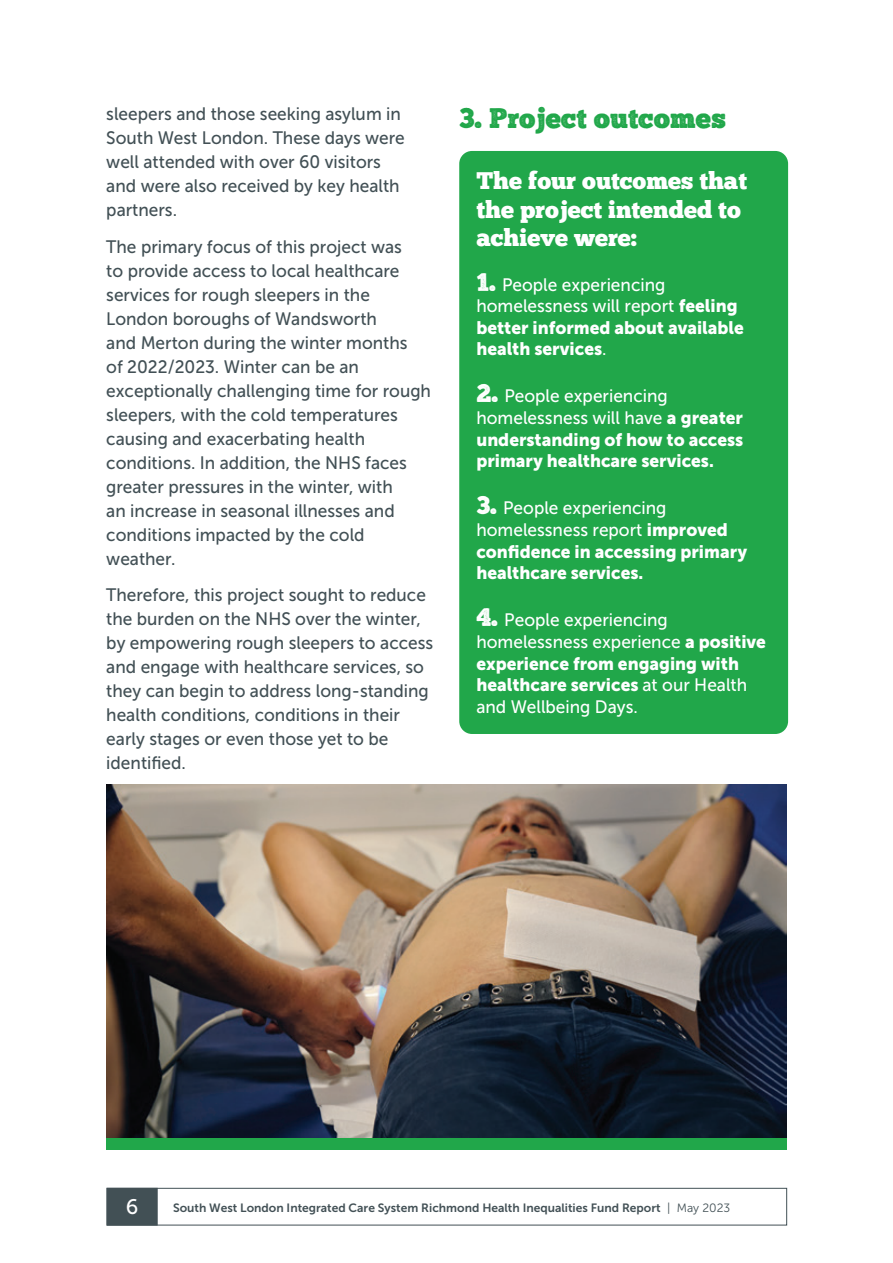
<style>
.page{position:relative;width:893px;height:1263px;background:#fff}
.page>*{position:absolute;margin:0;border:0;box-sizing:border-box;transform-origin:0 0}
.t1{font:28.5px "Chunk Five Print";color:#21a74a}
.t2{font:24px/28.8px "Chunk Five";color:#fff}
.t3{font:21px "Museo Sans 500";color:#fff}
.t4{font:18px/24px "Museo Sans 500";color:#425055;scale:.96 1}
.t5{font:18px/21.6px "Museo Sans 500";color:#fff;scale:.96 1}
.t6{font:18px/21.6px "Museo Sans 900";color:#fff;scale:.96 1}
.t7{font:12px "Museo Sans 700";color:#425055}
.s1{font-family:"Chunk Five Print";font-size:25.5px}
.s2{font-family:"Museo Sans 900"}
.s3{font-family:"Museo Sans 500"}
.s4{font-family:"Museo Sans 300"}
</style>
<div class="page">
<div style="left:107px;top:1188px;width:680px;height:37px;border:1px solid #425055"></div>
<div style="left:107px;top:1188px;width:51px;height:37px;background:#425055;border:1px solid #425055"></div>
<div style="left:459px;top:151px;width:329px;height:583px;background:#21a74a;border-radius:13px"></div>
<img style="left:106px;top:784px;width:681px;height:355px">
<div style="left:106px;top:1139px;width:681px;height:11px;background:#21a74a"></div>
<p class="t4" style="left:106px;top:102px;width:313px">sleepers and those seeking asylum in<br>South West London. These days were well attended with over 60 visitors and were also received by key health partners.</p>
<p class="t4" style="left:106px;top:234px;width:340px">The primary focus of this project was<br>to provide access to local healthcare services for rough sleepers in the London boroughs of Wandsworth<br>and Merton during the winter months<br>of 2022/2023. Winter can be an exceptionally challenging time for rough sleepers, with the cold temperatures causing and exacerbating health conditions. In addition, the NHS faces greater pressures in the winter, with<br>an increase in seasonal illnesses and conditions impacted by the cold weather.</p>
<p class="t4" style="left:106px;top:583px;width:342px">Therefore, this project sought to reduce the burden on the NHS over the winter, by empowering rough sleepers to access and engage with healthcare services, so they can begin to address long-standing health conditions, conditions in their early stages or even those yet to be identified.</p>
<h1 class="t1" style="left:459px;top:105px;width:268px">3. Project outcomes</h1>
<h2 class="t2" style="left:476px;top:167px;width:272px">The four outcomes that the project intended to achieve were:</h2>
<p class="t5" style="left:476px;top:274px;width:274px"><span class="s1">1.</span> People experiencing homelessness will report <span class="s2">feeling</span></p>
<p class="t6" style="left:476px;top:317px;width:280px">better informed about available health services<span class="s3">.</span></p>
<p class="t5" style="left:476px;top:385px;width:279px"><span class="s1">2.</span> People experiencing homelessness will have <span class="s2">a greater</span></p>
<p class="t6" style="left:476px;top:428px;width:280px">understanding of how to access primary healthcare services.</p>
<p class="t5" style="left:476px;top:497px;width:263px"><span class="s1">3.</span> People experiencing homelessness report <span class="s2">improved</span></p>
<p class="t6" style="left:476px;top:540px;width:283px">confidence in accessing primary healthcare services.</p>
<p class="t5" style="left:476px;top:609px;width:303px"><span class="s1">4.</span> People experiencing homelessness experience <span class="s2">a positive</span></p>
<p class="t6" style="left:476px;top:652px;width:284px">experience from engaging with healthcare services <span class="s3">at our Health</span></p>
<p class="t5" style="left:476px;top:696px;width:170px">and Wellbeing Days.</p>
<p class="t3" style="left:126px;top:1195px;width:14px">6</p>
<p class="t7" style="left:173px;top:1201px;width:559px">South West London Integrated Care System Richmond Health Inequalities Fund Report <span class="s4">| May 2023</span></p>
</div>
